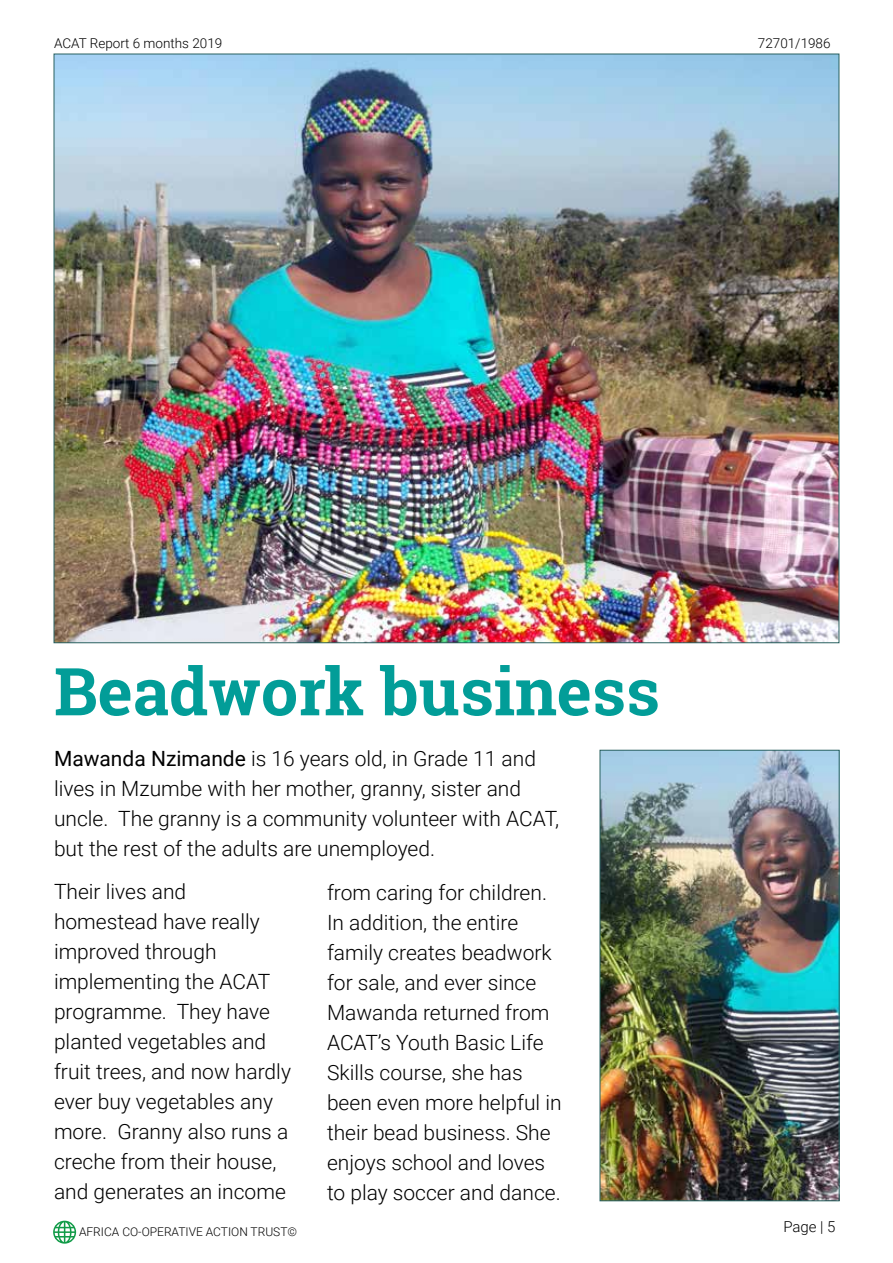
<style>
.page{position:relative;width:893px;height:1263px;background:#fff}
.page>*{position:absolute;margin:0;border:0;box-sizing:border-box;transform-origin:0 0}
.t1{font:700 66px "Roboto Slab";color:#029d98}
.t2{font:300 21px/30px "Roboto";color:#000}
.t3{font:300 15px "Roboto";color:#000}
.t4{font:300 13.5px "Roboto";color:#000}
.t5{font:300 12px "Roboto";color:#000}
.s1{font-weight:400}
</style>
<div class="page">
<svg style="left:53px;top:1221px;width:23px;height:22px"></svg>
<img style="left:56px;top:56px;width:781px;height:585px">
<img style="left:602px;top:752px;width:235px;height:447px">
<div style="left:600px;top:750px;width:239px;height:451px;border:1px solid #2a6261"></div>
<p class="t4" style="left:54px;top:34px;width:170px">ACAT Report 6 months 2019</p>
<p class="t4" style="left:758px;top:34px;width:74px">72701/1986</p>
<h1 class="t1" style="left:54px;top:646px;width:607px">Beadwork business</h1>
<p class="t2" style="left:54px;top:742px;width:506px"><span class="s1">Mawanda Nzimande</span> is 16 years old, in Grade 11 and lives in Mzumbe with her mother, granny, sister and uncle. The granny is a community volunteer with ACAT, but the rest of the adults are unemployed.</p>
<p class="t2" style="left:54px;top:876px;width:238px">Their lives and homestead have really improved through implementing the ACAT programme. They have planted vegetables and fruit trees, and now hardly ever buy vegetables any more. Granny also runs a creche from their house, and generates an income</p>
<p class="t2" style="left:327px;top:877px;width:236px">from caring for children.<br>In addition, the entire family creates beadwork for sale, and ever since<br>Mawanda returned from<br>ACAT’s Youth Basic Life<br>Skills course, she has been even more helpful in their bead business. She enjoys school and loves to play soccer and dance.</p>
<p class="t5" style="left:79px;top:1223px;width:220px">AFRICA CO-OPERATIVE ACTION TRUST©</p>
<p class="t3" style="left:783px;top:1216px;width:54px">Page | 5</p>
</div>
